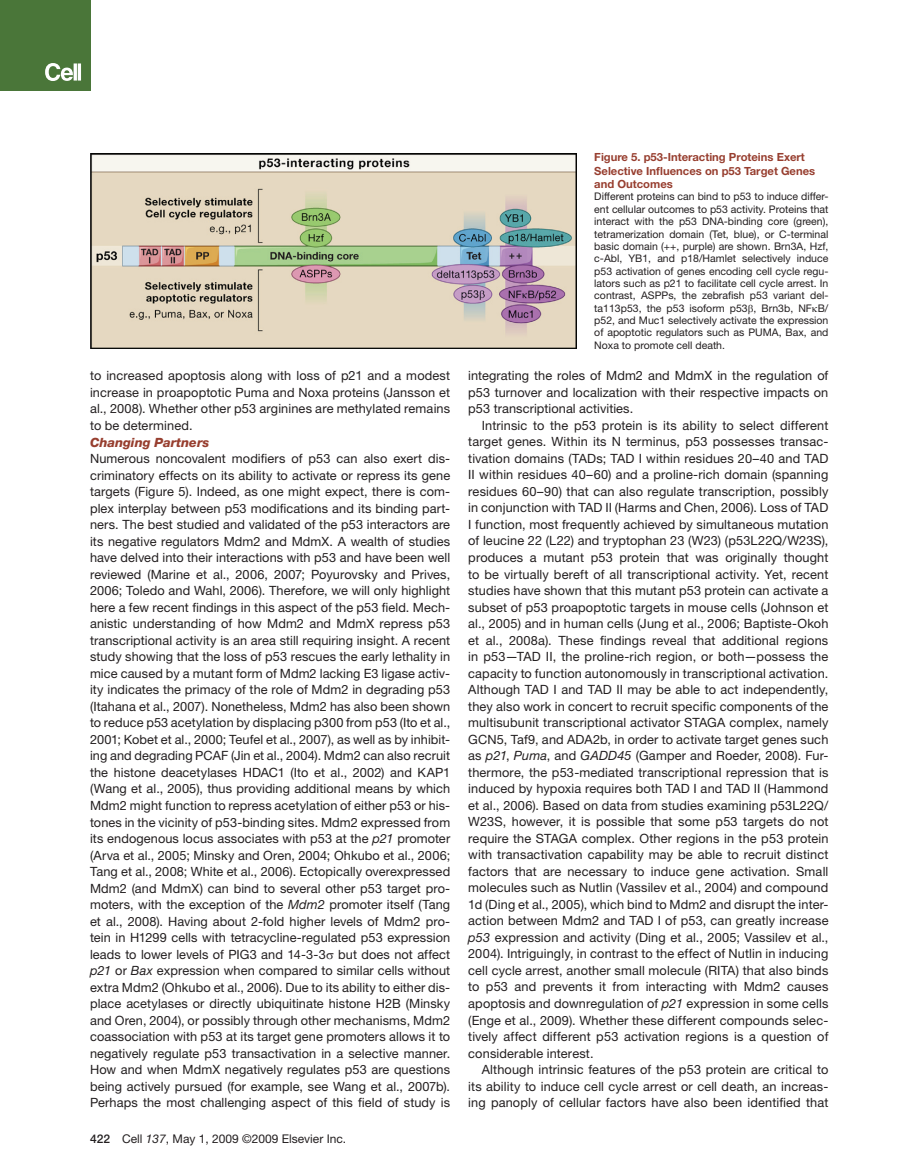
<style>
.page{position:relative;width:905px;height:1175px;background:#fff}
.page>*{position:absolute;margin:0;border:0;box-sizing:border-box;transform-origin:0 0}
.t1{font:12.75px/16.5px "Helvetica Neue LT Std";letter-spacing:.01em;color:#231f20;text-align:justify}
.t2{font:italic 800 12.75px "Helvetica Neue LT Std";color:#973e2f}
.t3{font:12px "Helvetica Neue LT Std";color:#231f20}
.t4{font:700 11.25px/13.5px "Helvetica Neue LT Std";color:#973e2f}
.t5{font:10.5px/12.3px "Helvetica Neue LT Std";color:#231f20;text-align:justify}
.s1{font-style:italic}
.s2{font-weight:500}
</style>
<div class="page">
<div style="left:0;top:0;width:90px;height:90px;background:#4a7639"></div>
<svg style="left:45px;top:63px;width:36px;height:18px"></svg>
<img style="left:90px;top:153px;width:486px;height:196px">
<p class="t1" style="left:90px;top:367px;width:362px">to increased apoptosis along with loss of p21 and a modest increase in proapoptotic Puma and Noxa proteins (Jansson et al., 2008). Whether other p53 arginines are methylated remains to be determined.</p>
<p class="t2" style="left:90px;top:434px;width:121px">Changing Partners</p>
<p class="t1" style="left:90px;top:450px;width:362px">Numerous noncovalent modifiers of p53 can also exert dis&shy;criminatory effects on its ability to activate or repress its gene targets (Figure 5). Indeed, as one might expect, there is com&shy;plex interplay between p53 modifications and its binding part&shy;ners. The best studied and validated of the p53 interactors are its negative regulators Mdm2 and MdmX. A wealth of studies have delved into their interactions with p53 and have been well reviewed (Marine et al., 2006, 2007; Poyurovsky and Prives, 2006; Toledo and Wahl, 2006). Therefore, we will only highlight here a few recent findings in this aspect of the p53 field. Mech&shy;anistic understanding of how Mdm2 and MdmX repress p53 transcriptional activity is an area still requiring insight. A recent study showing that the loss of p53 rescues the early lethality in mice caused by a mutant form of Mdm2 lacking E3 ligase activ&shy;ity indicates the primacy of the role of Mdm2 in degrading p53 (Itahana et al., 2007). Nonetheless, Mdm2 has also been shown to reduce p53 acetylation by displacing p300 from p53 (Ito et al., 2001; Kobet et al., 2000; Teufel et al., 2007), as well as by inhibit&shy;ing and degrading PCAF (Jin et al., 2004). Mdm2 can also recruit the histone deacetylases HDAC1 (Ito et al., 2002) and KAP1 (Wang et al., 2005), thus providing additional means by which Mdm2 might function to repress acetylation of either p53 or his&shy;tones in the vicinity of p53-binding sites. Mdm2 expressed from its endogenous locus associates with p53 at the <span class="s1">p21</span> promoter (Arva et al., 2005; Minsky and Oren, 2004; Ohkubo et al., 2006; Tang et al., 2008; White et al., 2006). Ectopically overexpressed Mdm2 (and MdmX) can bind to several other p53 target pro&shy;moters, with the exception of the <span class="s1">Mdm2</span> promoter itself (Tang et al., 2008). Having about 2-fold higher levels of Mdm2 pro&shy;tein in H1299 cells with tetracycline-regulated p53 expression leads to lower levels of PIG3 and 14-3-3 but does not affect <span class="s1">p21</span> or <span class="s1">Bax</span> expression when compared to similar cells without extra Mdm2 (Ohkubo et al., 2006). Due to its ability to either dis&shy;place acetylases or directly ubiquitinate histone H2B (Minsky and Oren, 2004), or possibly through other mechanisms, Mdm2 coassociation with p53 at its target gene promoters allows it to negatively regulate p53 transactivation in a selective manner.<br>How and when MdmX negatively regulates p53 are questions being actively pursued (for example, see Wang et al., 2007b).<br>Perhaps the most challenging aspect of this field of study is</p>
<p class="t3" style="left:90px;top:1131px;width:258px"><span class="s2">422</span> Cell <span class="s1">137</span>, May 1, 2009 ©2009 Elsevier Inc.</p>
<p class="t4" style="left:594px;top:150px;width:222px">Figure 5. p53-Interacting Proteins Exert<br>Selective Influences on p53 Target Genes and Outcomes</p>
<p class="t5" style="left:594px;top:190px;width:236px">Different proteins can bind to p53 to induce differ&shy;ent cellular outcomes to p53 activity. Proteins that interact with the p53 DNA-binding core (green), tetramerization domain (Tet, blue), or C-terminal basic domain (++, purple) are shown. Brn3A, Hzf, c-Abl, YB1, and p18/Hamlet selectively induce p53 activation of genes encoding cell cycle regu&shy;lators such as p21 to facilitate cell cycle arrest. In contrast, ASPPs, the zebrafish p53 variant del&shy;ta113p53, the p53 isoform p53 , Brn3b, NF B/ p52, and Muc1 selectively activate the expression of apoptotic regulators such as PUMA, Bax, and Noxa to promote cell death.</p>
<p class="t1" style="left:468px;top:367px;width:361px">integrating the roles of Mdm2 and MdmX in the regulation of p53 turnover and localization with their respective impacts on p53 transcriptional activities.</p>
<p class="t1" style="left:468px;top:417px;width:362px;text-indent:14px">Intrinsic to the p53 protein is its ability to select different target genes. Within its N terminus, p53 possesses transac&shy;tivation domains (TADs; TAD I within residues 20–40 and TAD II within residues 40–60) and a proline-rich domain (spanning residues 60–90) that can also regulate transcription, possibly in conjunction with TAD II (Harms and Chen, 2006). Loss of TAD I function, most frequently achieved by simultaneous mutation of leucine 22 (L22) and tryptophan 23 (W23) (p53L22Q/W23S), produces a mutant p53 protein that was originally thought to be virtually bereft of all transcriptional activity. Yet, recent studies have shown that this mutant p53 protein can activate a subset of p53 proapoptotic targets in mouse cells (Johnson et al., 2005) and in human cells (Jung et al., 2006; Baptiste-Okoh et al., 2008a). These findings reveal that additional regions in p53—TAD II, the proline-rich region, or both—possess the capacity to function autonomously in transcriptional activation.<br>Although TAD I and TAD II may be able to act independently, they also work in concert to recruit specific components of the multisubunit transcriptional activator STAGA complex, namely GCN5, Taf9, and ADA2b, in order to activate target genes such as <span class="s1">p21</span>, <span class="s1">Puma</span>, and <span class="s1">GADD45</span> (Gamper and Roeder, 2008). Fur&shy;thermore, the p53-mediated transcriptional repression that is induced by hypoxia requires both TAD I and TAD II (Hammond et al., 2006). Based on data from studies examining p53L22Q/ W23S, however, it is possible that some p53 targets do not require the STAGA complex. Other regions in the p53 protein with transactivation capability may be able to recruit distinct factors that are necessary to induce gene activation. Small molecules such as Nutlin (Vassilev et al., 2004) and compound 1d (Ding et al., 2005), which bind to Mdm2 and disrupt the inter&shy;action between Mdm2 and TAD I of p53, can greatly increase <span class="s1">p53</span> expression and activity (Ding et al., 2005; Vassilev et al., 2004). Intriguingly, in contrast to the effect of Nutlin in inducing cell cycle arrest, another small molecule (RITA) that also binds to p53 and prevents it from interacting with Mdm2 causes apoptosis and downregulation of <span class="s1">p21</span> expression in some cells (Enge et al., 2009). Whether these different compounds selec&shy;tively affect different p53 activation regions is a question of considerable interest.</p>
<p class="t1" style="left:468px;top:1061px;width:362px;text-indent:14px">Although intrinsic features of the p53 protein are critical to its ability to induce cell cycle arrest or cell death, an increas&shy;ing panoply of cellular factors have also been identified that</p>
</div>
